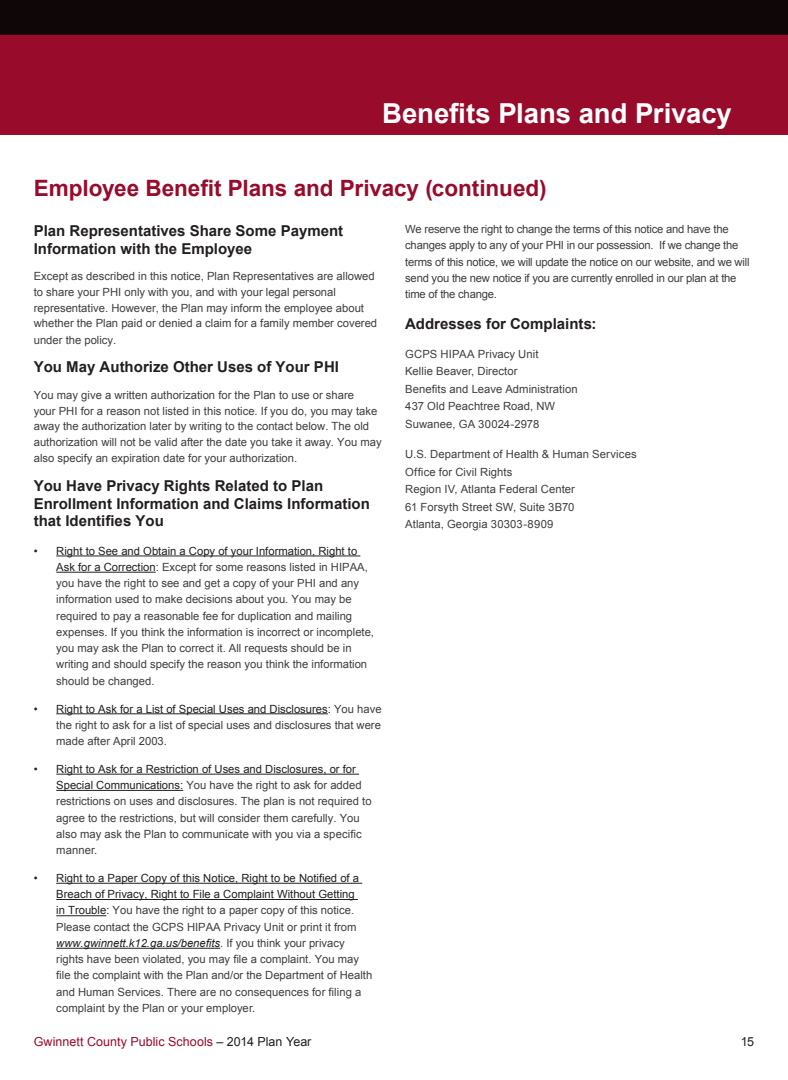
<style>
.page{position:relative;width:788px;height:1080px;background:#fff}
.page>*{position:absolute;margin:0;border:0;box-sizing:border-box;transform-origin:0 0}
.t1{font:700 27.5px "Arial";letter-spacing:-.005em;color:#fff}
.t2{font:700 22.5px "Arial";color:#990b2b}
.t3{font:700 15px/17.5px "Arial";color:#231f20}
.t4{font:12.5px "Arial";color:#990b2b}
.t5{font:12.5px "Arial";color:#231f20}
.t6{font:11.25px/16.2px "Arial";color:#3e3e3f}
.t7{font:11.25px/16.2px "Arial";letter-spacing:-.02em;color:#3e3e3f}
.s1{color:#231f20}
.s2{font-style:italic;color:#231f20}
</style>
<div class="page">
<div style="left:0;top:0;width:788px;height:68px;background:#0e0607"></div>
<div style="left:0;top:35px;width:788px;height:100px;background:#990b2b"></div>
<hr style="left:56px;top:556px;width:304px;height:1px;background:#231f20">
<hr style="left:56px;top:572px;width:100px;height:1px;background:#231f20">
<hr style="left:56px;top:713px;width:272px;height:1px;background:#231f20">
<hr style="left:56px;top:774px;width:303px;height:1px;background:#231f20">
<hr style="left:56px;top:790px;width:127px;height:1px;background:#231f20">
<hr style="left:56px;top:883px;width:306px;height:1px;background:#231f20">
<hr style="left:56px;top:899px;width:302px;height:1px;background:#231f20">
<hr style="left:56px;top:915px;width:50px;height:1px;background:#231f20">
<hr style="left:56px;top:948px;width:164px;height:1px;background:#231f20">
<h1 class="t1" style="left:382px;top:95px;width:351px">Benefits Plans and Privacy</h1>
<h2 class="t2" style="left:34px;top:173px;width:514px">Employee Benefit Plans and Privacy (continued)</h2>
<h3 class="t3" style="left:34px;top:222px;width:311px">Plan Representatives Share Some Payment<br>Information with the Employee</h3>
<p class="t6" style="left:34px;top:269px;width:345px;line-height:15.8px">Except as described in this notice, Plan Representatives are allowed to share your PHI only with you, and with your legal personal representative. However, the Plan may inform the employee about whether the Plan paid or denied a claim for a family member covered under the policy.</p>
<h3 class="t3" style="left:34px;top:359px;width:307px">You May Authorize Other Uses of Your PHI</h3>
<p class="t6" style="left:34px;top:387px;width:349px;line-height:15.8px">You may give a written authorization for the Plan to use or share<br>your PHI for a reason not listed in this notice. If you do, you may take away the authorization later by writing to the contact below. The old authorization will not be valid after the date you take it away. You may also specify an expiration date for your authorization.</p>
<h3 class="t3" style="left:34px;top:477px;width:337px">You Have Privacy Rights Related to Plan<br>Enrollment Information and Claims Information that Identifies You</h3>
<p class="t6" style="left:56px;top:543px;width:319px;text-indent:-22px"><span class="s1">• Right to See and Obtain a Copy of your Information, Right to Ask for a Correction</span>: Except for some reasons listed in HIPAA, you have the right to see and get a copy of your PHI and any information used to make decisions about you. You may be required to pay a reasonable fee for duplication and mailing expenses. If you think the information is incorrect or incomplete, you may ask the Plan to correct it. All requests should be in writing and should specify the reason you think the information should be changed.</p>
<p class="t6" style="left:56px;top:701px;width:327px;text-align:justify;text-indent:-22px"><span class="s1">• Right to Ask for a List of Special Uses and Disclosures:</span> You have the right to ask for a list of special uses and disclosures that were made after April 2003.</p>
<p class="t6" style="left:56px;top:761px;width:317px;text-indent:-22px"><span class="s1">• Right to Ask for a Restriction of Uses and Disclosures, or for Special Communications:</span> You have the right to ask for added restrictions on uses and disclosures. The plan is not required to agree to the restrictions, but will consider them carefully. You also may ask the Plan to communicate with you via a specific manner.</p>
<p class="t6" style="left:56px;top:870px;width:317px;text-indent:-22px"><span class="s1">• Right to a Paper Copy of this Notice, Right to be Notified of a Breach of Privacy, Right to File a Complaint Without Getting<br>in Trouble:</span> You have the right to a paper copy of this notice.<br>Please contact the GCPS HIPAA Privacy Unit or print it from <span class="s2">www.gwinnett.k12.ga.us/benefits</span>. If you think your privacy rights have been violated, you may file a complaint. You may file the complaint with the Plan and/or the Department of Health and Human Services. There are no consequences for filing a complaint by the Plan or your employer.</p>
<p class="t7" style="left:405px;top:221px;width:346px">We reserve the right to change the terms of this notice and have the changes apply to any of your PHI in our possession. If we change the terms of this notice, we will update the notice on our website, and we will send you the new notice if you are currently enrolled in our plan at the time of the change.</p>
<h3 class="t3" style="left:405px;top:315px;width:193px">Addresses for Complaints:</h3>
<p class="t6" style="left:405px;top:345px;width:174px;line-height:17.5px">GCPS HIPAA Privacy Unit<br>Kellie Beaver, Director<br>Benefits and Leave Administration<br>437 Old Peachtree Road, NW<br>Suwanee, GA 30024-2978</p>
<p class="t6" style="left:405px;top:446px;width:233px;line-height:17.5px">U.S. Department of Health &amp; Human Services<br>Office for Civil Rights<br>Region IV, Atlanta Federal Center<br>61 Forsyth Street SW, Suite 3B70<br>Atlanta, Georgia 30303-8909</p>
<p class="t4" style="left:34px;top:1034px;width:279px">Gwinnett County Public Schools <span class="s1">– 2014 Plan Year</span></p>
<p class="t5" style="left:740px;top:1034px;width:15px">15</p>
</div>
